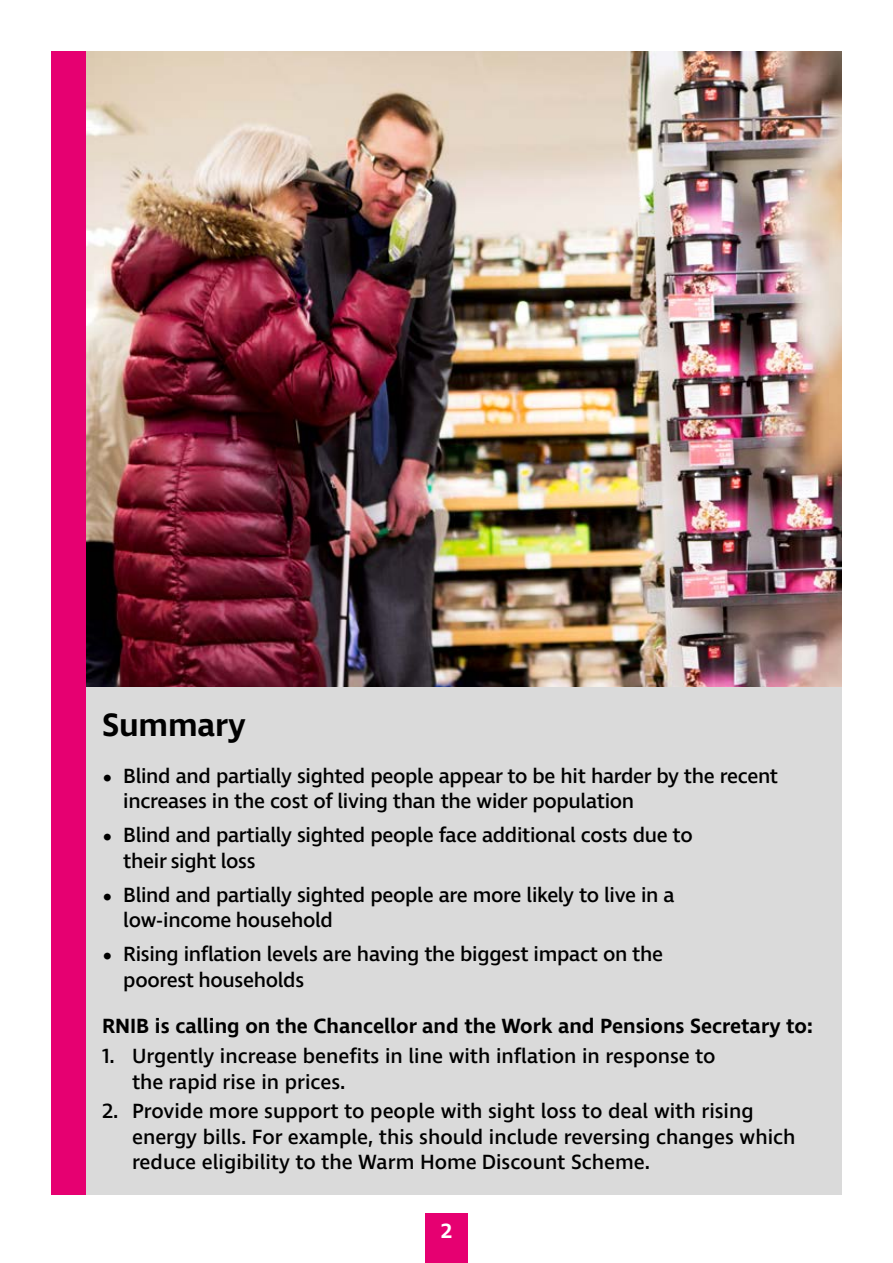
<style>
.page{position:relative;width:893px;height:1263px;background:#fff}
.page>*{position:absolute;margin:0;border:0;box-sizing:border-box;transform-origin:0 0}
.t1{font:600 33px "Ingra";letter-spacing:-.005em;color:#000}
.P___14pt_bullets{font:500 21px/25.5px "Ingra";letter-spacing:-.015em;color:#000}
.P___14pt_numbers{font:500 21px/25.5px "Ingra";color:#000}
.t2{font:600 21px "Ingra";color:#000}
.t3{font:600 21px "Ingra";color:#fff}
.s1{font-size:27px}
</style>
<div class="page">
<div style="left:425px;top:1213px;width:43px;height:50px;background:#e60071"></div>
<div style="left:51px;top:685px;width:791px;height:510px;background:#dadada"></div>
<img style="left:86px;top:51px;width:756px;height:635px">
<div style="left:51px;top:51px;width:35px;height:1144px;background:#e60071"></div>
<h2 class="t1" style="left:102px;top:704px;width:145px">Summary</h2>
<p class="P___14pt_bullets" style="left:123px;top:764px;width:656px;text-indent:-21px"><span class="s1">•</span> Blind and partially sighted people appear to be hit harder by the recent increases in the cost of living than the wider population</p>
<p class="P___14pt_bullets" style="left:123px;top:823px;width:571px;text-indent:-21px"><span class="s1">•</span> Blind and partially sighted people face additional costs due to their sight loss</p>
<p class="P___14pt_bullets" style="left:123px;top:883px;width:553px;text-indent:-21px"><span class="s1">•</span> Blind and partially sighted people are more likely to live in a low‑income household</p>
<p class="P___14pt_bullets" style="left:123px;top:942px;width:541px;text-indent:-21px"><span class="s1">•</span> Rising inflation levels are having the biggest impact on the poorest households</p>
<h3 class="t2" style="left:102px;top:1013px;width:712px">RNIB is calling on the Chancellor and the Work and Pensions Secretary to:</h3>
<p class="P___14pt_numbers" style="left:132px;top:1044px;width:585px;text-indent:-30px">1. Urgently increase benefits in line with inflation in response to the rapid rise in prices.</p>
<p class="P___14pt_numbers" style="left:132px;top:1100px;width:665px;text-indent:-30px">2. Provide more support to people with sight loss to deal with rising energy bills. For example, this should include reversing changes which reduce eligibility to the Warm Home Discount Scheme.</p>
<p class="t3" style="left:441px;top:1217px;width:13px">2</p>
</div>
